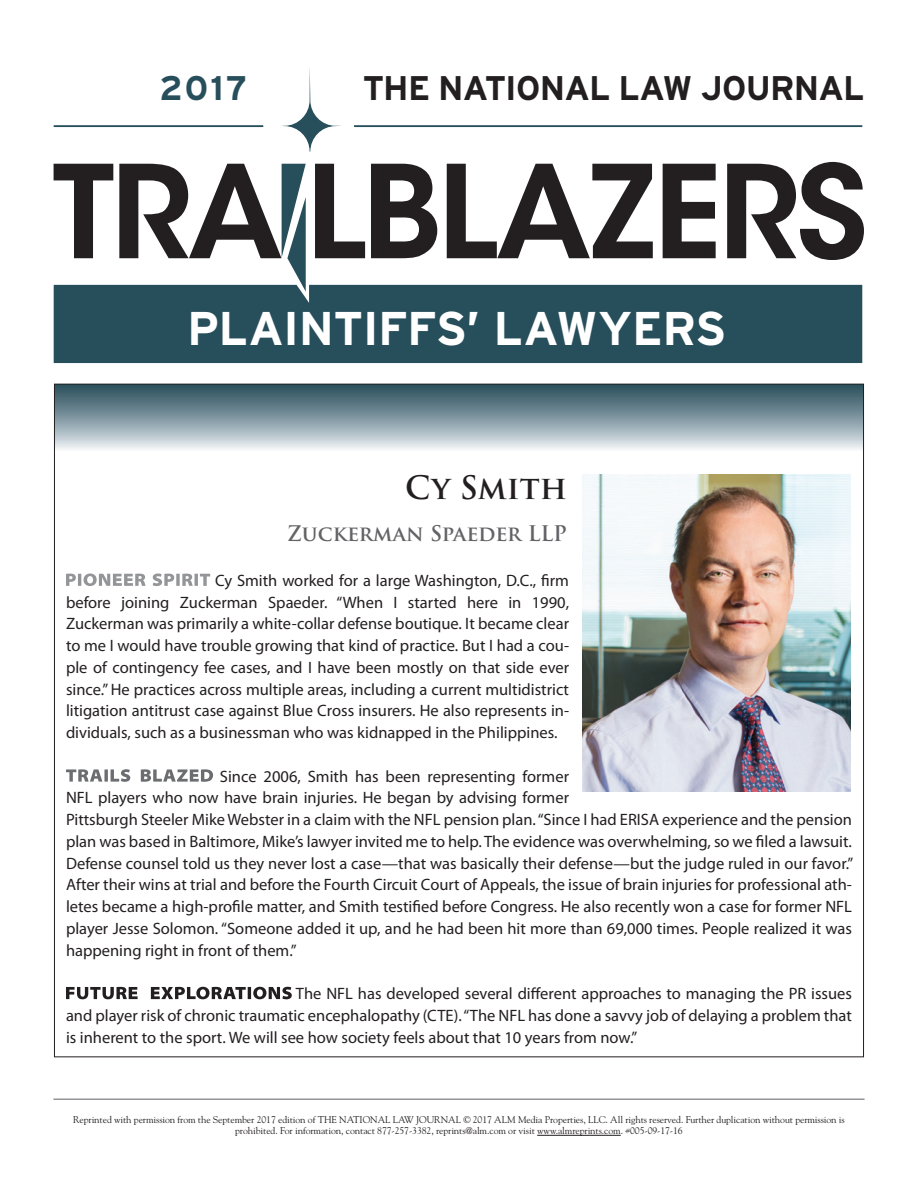
<style>
.page{position:relative;width:918px;height:1188px;background:#fff}
.page>*{position:absolute;margin:0;border:0;box-sizing:border-box;transform-origin:0 0}
.t1{font:700 47.25px "Interstate";letter-spacing:-.015em;color:#fff}
.t2{font:700 34.2px "Interstate";letter-spacing:-.025em;color:#231f20}
.t3{font:700 34.2px "Interstate";color:#274e5b}
.t4{font:700 31.5px "Trajan Pro";color:#231f20}
.t5{font:700 21px "Trajan Pro";color:#636366}
.t6{font:16.5px/21.8px "Myriad Pro";color:#231f20;text-align:justify}
.t7{font:9.75px/11.2px "Goudy Std";letter-spacing:-.01em;color:#231f20;text-align:center}
</style>
<div class="page">
<div style="left:54px;top:384px;width:810px;height:67px;background:linear-gradient(to bottom,#204755,#eaeff3)"></div>
<hr style="left:537px;top:1135px;width:84px;height:1px;background:#231f20">
<hr style="left:53px;top:1098px;width:812px;height:2px;background:#939598">
<svg style="left:66px;top:574px;width:144px;height:12px"></svg>
<svg style="left:66px;top:769px;width:147px;height:13px"></svg>
<svg style="left:66px;top:987px;width:226px;height:12px"></svg>
<img style="left:583px;top:474px;width:268px;height:318px">
<div style="left:54px;top:285px;width:808px;height:78px;background:#274e5b"></div>
<svg style="left:54px;top:164px;width:59px;height:94px"></svg>
<svg style="left:315px;top:164px;width:50px;height:94px"></svg>
<svg style="left:371px;top:164px;width:66px;height:94px"></svg>
<svg style="left:447px;top:164px;width:206px;height:94px"></svg>
<svg style="left:663px;top:164px;width:53px;height:94px"></svg>
<svg style="left:727px;top:162px;width:137px;height:98px"></svg>
<svg style="left:282px;top:68px;width:60px;height:84px"></svg>
<hr style="left:54px;top:125px;width:209px;height:2px;background:#274e5b">
<hr style="left:354px;top:125px;width:508px;height:2px;background:#274e5b">
<svg style="left:119px;top:164px;width:187px;height:128px"></svg>
<h2 class="t3" style="left:159px;top:69px;width:89px">2017</h2>
<h2 class="t2" style="left:363px;top:69px;width:503px">THE NATIONAL LAW JOURNAL</h2>
<h1 class="t1" style="left:187px;top:302px;width:541px">PLAINTIFFS’ LAWYERS</h1>
<h3 class="t4" style="left:405px;top:468px;width:163px">Cy Smith</h3>
<p class="t5" style="left:287px;top:520px;width:281px">Zuckerman Spaeder LLP</p>
<p class="t6" style="left:66px;top:569px;width:505px;text-indent:149px">Cy Smith worked for a large Washington, D.C., firm before joining Zuckerman Spaeder. “When I started here in 1990, Zuckerman was primarily a white-collar defense boutique. It became clear to me I would have trouble growing that kind of practice. But I had a cou&shy;ple of contingency fee cases, and I have been mostly on that side ever since.” He practices across multiple areas, including a current multidistrict litigation antitrust case against Blue Cross insurers. He also represents in&shy;dividuals, such as a businessman who was kidnapped in the Philippines.</p>
<p class="t6" style="left:66px;top:765px;width:789px;text-align:left;text-indent:154px">Since 2006, Smith has been representing former<br>NFL players who now have brain injuries. He began by advising former<br>Pittsburgh Steeler Mike Webster in a claim with the NFL pension plan. “Since I had ERISA experience and the pension plan was based in Baltimore, Mike’s lawyer invited me to help. The evidence was overwhelming, so we filed a lawsuit.<br>Defense counsel told us they never lost a case—that was basically their defense—but the judge ruled in our favor.” After their wins at trial and before the Fourth Circuit Court of Appeals, the issue of brain injuries for professional ath&shy;letes became a high-profile matter, and Smith testified before Congress. He also recently won a case for former NFL player Jesse Solomon. “Someone added it up, and he had been hit more than 69,000 times. People realized it was happening right in front of them.”</p>
<p class="t6" style="left:66px;top:982px;width:788px;text-indent:230px">The NFL has developed several different approaches to managing the PR issues and player risk of chronic traumatic encephalopathy (CTE). “The NFL has done a savvy job of delaying a problem that is inherent to the sport. We will see how society feels about that 10 years from now.”</p>
<p class="t7" style="left:73px;top:1114px;width:773px">Reprinted with permission from the September 2017 edition of THE NATIONAL LAW JOURNAL © 2017 ALM Media Properties, LLC. All rights reserved. Further duplication without permission is prohibited. For information, contact 877-257-3382, reprints@alm.com or visit www.almreprints.com. #005-09-17-16</p>
</div>
